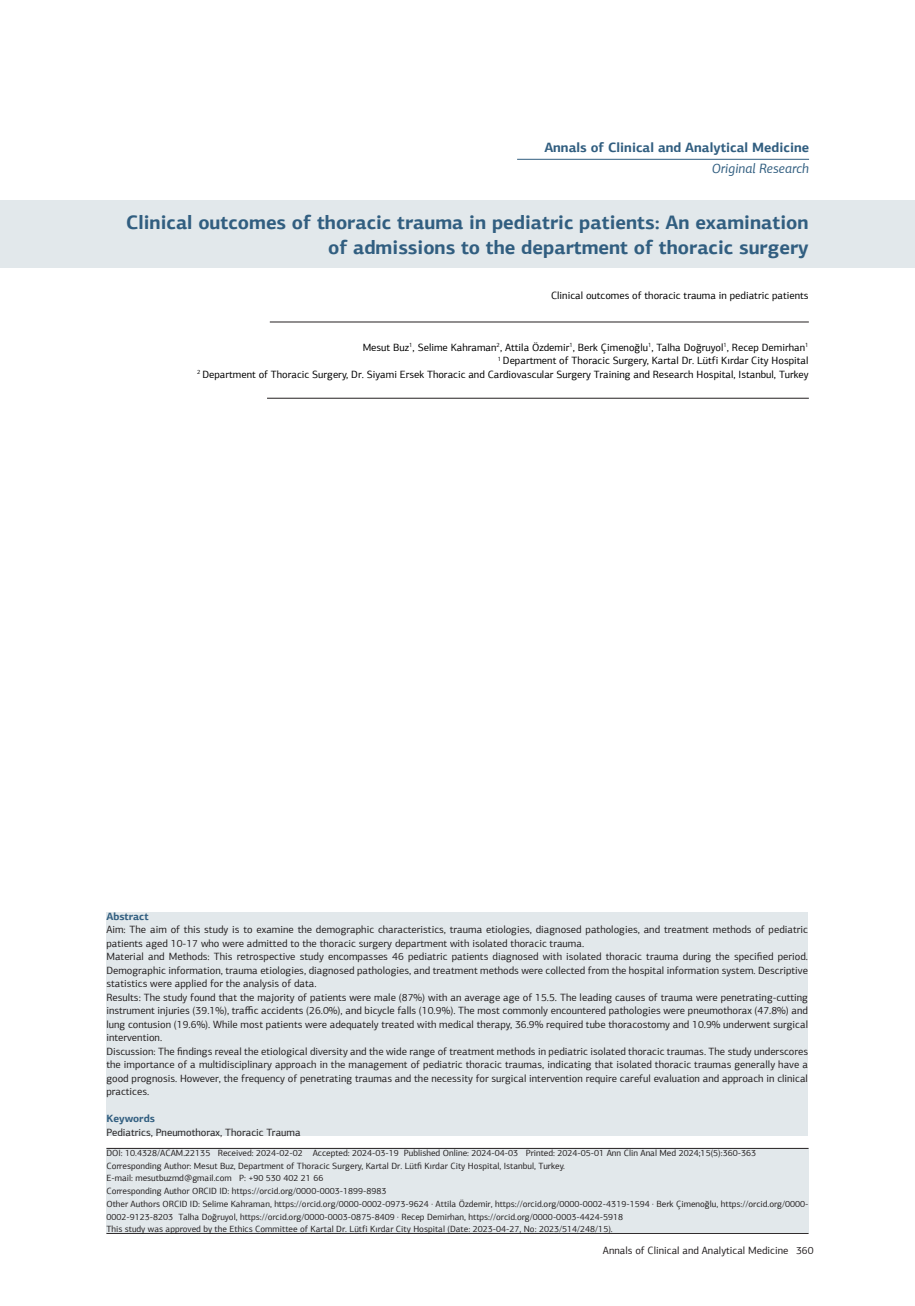
<style>
.page{position:relative;width:915px;height:1306px;background:#fff}
.page>*{position:absolute;margin:0;border:0;box-sizing:border-box;transform-origin:0 0}
.t1{font:700 19.5px/25.5px "PF Agora Sans Pro";color:#315e80;text-align:right}
.t2{font:700 13.5px "PF Agora Sans Pro";color:#315e80}
.t3{font:italic 13.5px "PF Agora Sans Pro";color:#315e80}
.t4{font:10.5px/13.5px "PF Agora Sans Pro";color:#231f20}
.t5{font:10.5px/13.5px "PF Agora Sans Pro";color:#000;text-align:right}
.t6{font:700 10.5px "PF Agora Sans Pro";color:#315e80}
.t7{font:9px/12.8px "PF Agora Sans Pro";color:#231f20}
.s1{font-weight:700}
</style>
<div class="page">
<hr style="left:106px;top:1233px;width:702px;height:1px;background:#231f20">
<div style="left:0;top:200px;width:914px;height:68px;background:#e2e8eb"></div>
<hr style="left:270px;top:322px;width:538px;height:1px;background:#231f20">
<hr style="left:267px;top:398px;width:541px;height:1px;background:#231f20">
<hr style="left:517px;top:159px;width:291px;height:1px;background:#315e80">
<div style="left:106px;top:1148px;width:702px;height:84px;background:#e2e8eb"></div>
<div style="left:106px;top:911px;width:701px;height:224px;background:#e2e8eb"></div>
<p class="t2" style="left:544px;top:139px;width:266px">Annals of Clinical and Analytical Medicine</p>
<p class="t3" style="left:711px;top:160px;width:99px">Original Research</p>
<h1 class="t1" style="left:126px;top:209px;width:683px">Clinical outcomes of thoracic trauma in pediatric patients: An examination of admissions to the department of thoracic surgery</h1>
<p class="t5" style="left:551px;top:288px;width:259px">Clinical outcomes of thoracic trauma in pediatric patients</p>
<p class="t5" style="left:197px;top:340px;width:612px">Mesut Buz<sup>1</sup>, Selime Kahraman<sup>2</sup>, Attila Özdemir<sup>1</sup>, Berk Çimenoğlu<sup>1</sup>, Talha Doğruyol<sup>1</sup>, Recep Demirhan<sup>1<br>1</sup> Department of Thoracic Surgery, Kartal Dr. Lütfi Kırdar City Hospital<br><sup>2</sup> Department of Thoracic Surgery, Dr. Siyami Ersek Thoracic and Cardiovascular Surgery Training and Research Hospital, Istanbul, Turkey</p>
<p class="t6" style="left:106px;top:909px;width:44px">Abstract</p>
<p class="t4" style="left:106px;top:922px;width:703px">Aim: The aim of this study is to examine the demographic characteristics, trauma etiologies, diagnosed pathologies, and treatment methods of pediatric patients aged 10-17 who were admitted to the thoracic surgery department with isolated thoracic trauma.<br>Material and Methods: This retrospective study encompasses 46 pediatric patients diagnosed with isolated thoracic trauma during the specified period.<br>Demographic information, trauma etiologies, diagnosed pathologies, and treatment methods were collected from the hospital information system. Descriptive statistics were applied for the analysis of data.<br>Results: The study found that the majority of patients were male (87%) with an average age of 15.5. The leading causes of trauma were penetrating-cutting instrument injuries (39.1%), traffic accidents (26.0%), and bicycle falls (10.9%). The most commonly encountered pathologies were pneumothorax (47.8%) and lung contusion (19.6%). While most patients were adequately treated with medical therapy, 36.9% required tube thoracostomy and 10.9% underwent surgical intervention.<br>Discussion: The findings reveal the etiological diversity and the wide range of treatment methods in pediatric isolated thoracic traumas. The study underscores the importance of a multidisciplinary approach in the management of pediatric thoracic traumas, indicating that isolated thoracic traumas generally have a good prognosis. However, the frequency of penetrating traumas and the necessity for surgical intervention require careful evaluation and approach in clinical practices.</p>
<p class="t6" style="left:106px;top:1112px;width:50px">Keywords</p>
<p class="t4" style="left:106px;top:1125px;width:196px">Pediatrics, Pneumothorax, Thoracic Trauma</p>
<p class="t7" style="left:106px;top:1146px;width:703px">DOI: 10.4328/ACAM.22135 Received: 2024-02-02 Accepted: 2024-03-19 Published Online: 2024-04-03 Printed: 2024-05-01 Ann Clin Anal Med 2024;15(5):360-363<br>Corresponding Author: Mesut Buz, Department of Thoracic Surgery, Kartal Dr. Lütfi Kırdar City Hospital, Istanbul, Turkey.<br>E-mail: mesutbuzmd@gmail.com P: +90 530 402 21 66<br>Corresponding Author ORCID ID: https://orcid.org/0000-0003-1899-8983<br>Other Authors ORCID ID: Selime Kahraman, https://orcid.org/0000-0002-0973-9624 <span class="s1">.</span> Attila Özdemir, https://orcid.org/0000-0002-4319-1594 <span class="s1">.</span> Berk Çimenoğlu, https://orcid.org/0000- 0002-9123-8203 Talha Doğruyol, https://orcid.org/0000-0003-0875-8409 <span class="s1">.</span> Recep Demirhan, https://orcid.org/0000-0003-4424-5918<br>This study was approved by the Ethics Committee of Kartal Dr. Lütfi Kırdar City Hospital (Date: 2023-04-27, No: 2023/514/248/15).</p>
<p class="t4" style="left:602px;top:1243px;width:212px">Annals of Clinical and Analytical Medicine 360</p>
</div>
